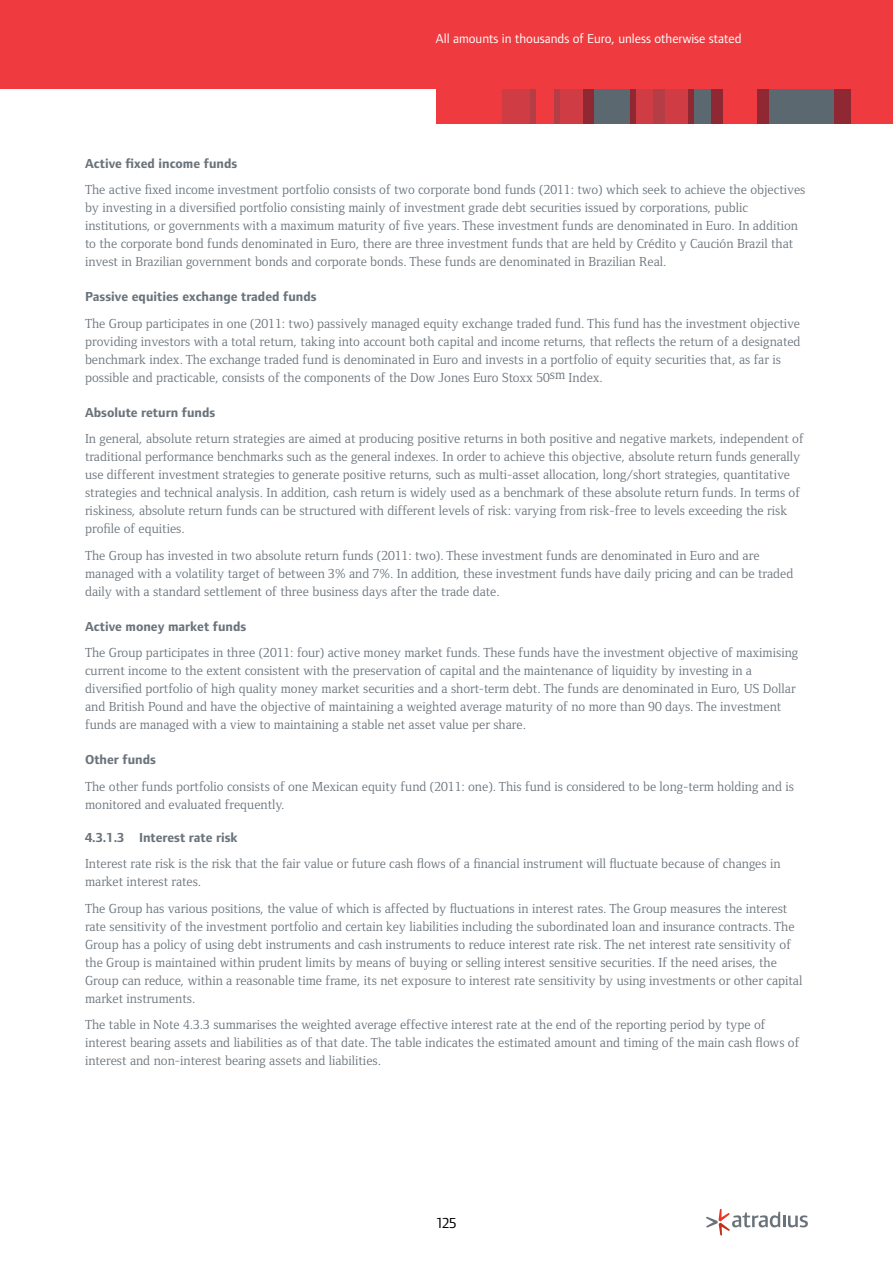
<style>
.page{position:relative;width:893px;height:1263px;background:#fff}
.page>*{position:absolute;margin:0;border:0;box-sizing:border-box;transform-origin:0 0}
.t1{font:15px "Foundry Form Sans";color:#000}
.t2{font:13.5px/18px "Foundry Form Serif";color:#6a737b}
.t3{font:700 13.5px "Foundry Form Sans";color:#6a737b}
.t4{font:13.5px "Foundry Form Sans";color:#fff}
</style>
<div class="page">
<div style="left:0;top:0;width:438px;height:89px;background:#ef3b3f"></div>
<div style="left:436px;top:0;width:457px;height:124px;background:#ef3b3f"></div>
<div style="left:530px;top:89px;width:6px;height:35px;background:#b53d46"></div>
<div style="left:503px;top:89px;width:27px;height:35px;background:#cf3c43"></div>
<div style="left:559px;top:89px;width:24px;height:35px;background:#cf3c43"></div>
<div style="left:636px;top:89px;width:17px;height:35px;background:#cf3c43"></div>
<div style="left:665px;top:89px;width:23px;height:35px;background:#cf3c43"></div>
<div style="left:583px;top:89px;width:12px;height:35px;background:#902833"></div>
<div style="left:653px;top:89px;width:12px;height:35px;background:#b53d46"></div>
<div style="left:711px;top:89px;width:12px;height:35px;background:#902833"></div>
<div style="left:833px;top:89px;width:18px;height:35px;background:#902833"></div>
<div style="left:757px;top:89px;width:12px;height:35px;background:#902833"></div>
<div style="left:554px;top:89px;width:5px;height:35px;background:#b53d46"></div>
<div style="left:595px;top:89px;width:35px;height:35px;background:#5b6870"></div>
<div style="left:769px;top:89px;width:64px;height:35px;background:#5b6870"></div>
<div style="left:630px;top:89px;width:6px;height:35px;background:#902833"></div>
<div style="left:693px;top:89px;width:18px;height:35px;background:#5b6870"></div>
<div style="left:688px;top:89px;width:5px;height:35px;background:#902833"></div>
<svg style="left:706px;top:1209px;width:102px;height:27px"></svg>
<p class="t4" style="left:436px;top:31px;width:307px">All amounts in thousands of Euro, unless otherwise stated</p>
<p class="t3" style="left:85px;top:156px;width:154px">Active fixed income funds</p>
<p class="t2" style="left:85px;top:181px;width:722px">The active fixed income investment portfolio consists of two corporate bond funds (2011: two) which seek to achieve the objectives by investing in a diversified portfolio consisting mainly of investment grade debt securities issued by corporations, public institutions, or governments with a maximum maturity of five years. These investment funds are denominated in Euro. In addition to the corporate bond funds denominated in Euro, there are three investment funds that are held by Crédito y Caución Brazil that invest in Brazilian government bonds and corporate bonds. These funds are denominated in Brazilian Real.</p>
<p class="t3" style="left:85px;top:289px;width:233px">Passive equities exchange traded funds</p>
<p class="t2" style="left:85px;top:314px;width:717px">The Group participates in one (2011: two) passively managed equity exchange traded fund. This fund has the investment objective providing investors with a total return, taking into account both capital and income returns, that reflects the return of a designated benchmark index. The exchange traded fund is denominated in Euro and invests in a portfolio of equity securities that, as far is possible and practicable, consists of the components of the Dow Jones Euro Stoxx 50sm Index.</p>
<p class="t3" style="left:85px;top:405px;width:132px">Absolute return funds</p>
<p class="t2" style="left:85px;top:430px;width:720px">In general, absolute return strategies are aimed at producing positive returns in both positive and negative markets, independent of traditional performance benchmarks such as the general indexes. In order to achieve this objective, absolute return funds generally use different investment strategies to generate positive returns, such as multi-asset allocation, long/short strategies, quantitative strategies and technical analysis. In addition, cash return is widely used as a benchmark of these absolute return funds. In terms of riskiness, absolute return funds can be structured with different levels of risk: varying from risk-free to levels exceeding the risk profile of equities.</p>
<p class="t2" style="left:85px;top:546px;width:710px">The Group has invested in two absolute return funds (2011: two). These investment funds are denominated in Euro and are managed with a volatility target of between 3% and 7%. In addition, these investment funds have daily pricing and can be traded daily with a standard settlement of three business days after the trade date.</p>
<p class="t3" style="left:85px;top:619px;width:163px">Active money market funds</p>
<p class="t2" style="left:85px;top:644px;width:715px">The Group participates in three (2011: four) active money market funds. These funds have the investment objective of maximising current income to the extent consistent with the preservation of capital and the maintenance of liquidity by investing in a diversified portfolio of high quality money market securities and a short-term debt. The funds are denominated in Euro, US Dollar and British Pound and have the objective of maintaining a weighted average maturity of no more than 90 days. The investment funds are managed with a view to maintaining a stable net asset value per share.</p>
<p class="t3" style="left:85px;top:752px;width:73px">Other funds</p>
<p class="t2" style="left:85px;top:777px;width:710px">The other funds portfolio consists of one Mexican equity fund (2011: one). This fund is considered to be long-term holding and is monitored and evaluated frequently.</p>
<p class="t3" style="left:85px;top:830px;width:154px">4.3.1.3 Interest rate risk</p>
<p class="t2" style="left:85px;top:855px;width:697px">Interest rate risk is the risk that the fair value or future cash flows of a financial instrument will fluctuate because of changes in market interest rates.</p>
<p class="t2" style="left:85px;top:899px;width:719px">The Group has various positions, the value of which is affected by fluctuations in interest rates. The Group measures the interest rate sensitivity of the investment portfolio and certain key liabilities including the subordinated loan and insurance contracts. The Group has a policy of using debt instruments and cash instruments to reduce interest rate risk. The net interest rate sensitivity of the Group is maintained within prudent limits by means of buying or selling interest sensitive securities. If the need arises, the Group can reduce, within a reasonable time frame, its net exposure to interest rate sensitivity by using investments or other capital market instruments.</p>
<p class="t2" style="left:85px;top:1016px;width:716px">The table in Note 4.3.3 summarises the weighted average effective interest rate at the end of the reporting period by type of interest bearing assets and liabilities as of that date. The table indicates the estimated amount and timing of the main cash flows of interest and non-interest bearing assets and liabilities.</p>
<p class="t1" style="left:436px;top:1214px;width:22px">125</p>
</div>
